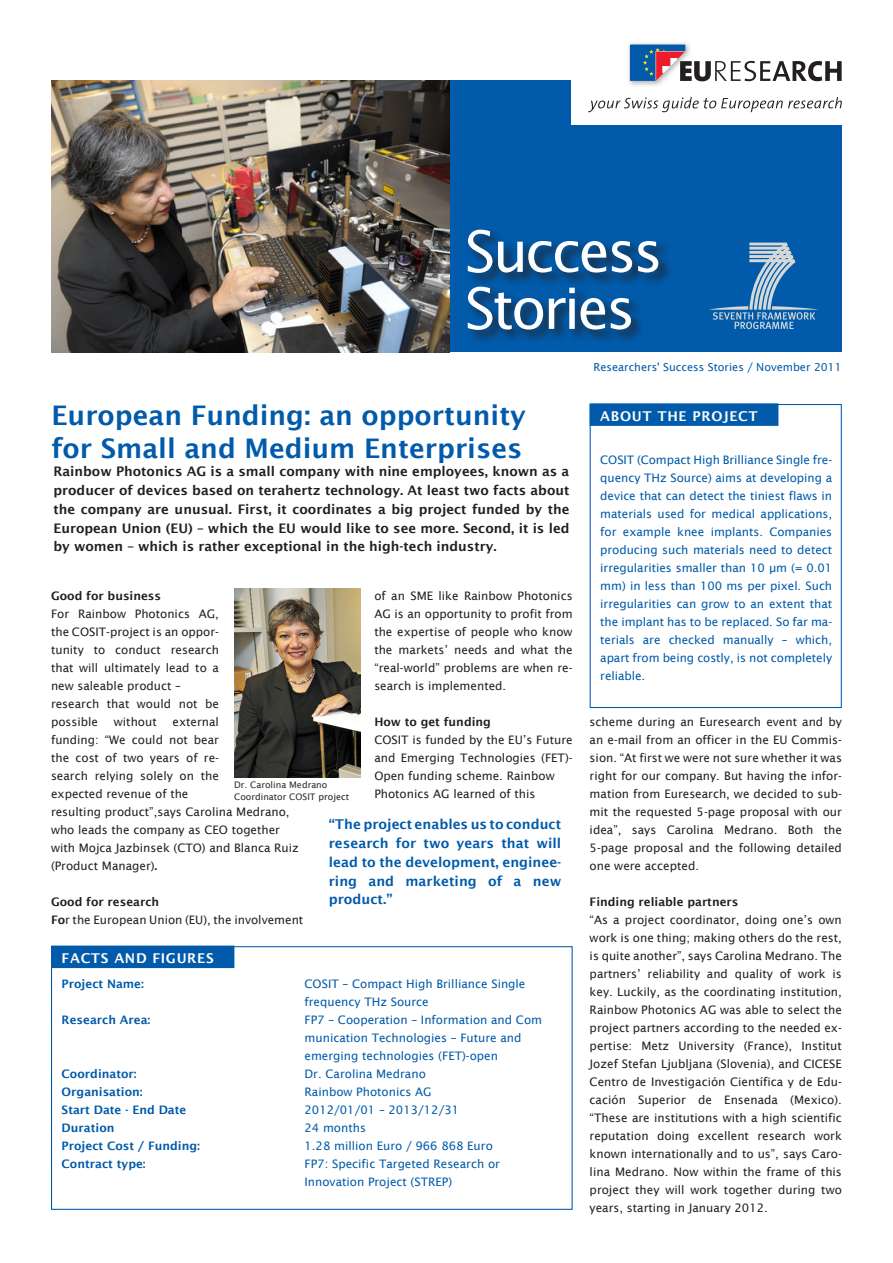
<style>
.page{position:relative;width:893px;height:1263px;background:#fff}
.page>*{position:absolute;margin:0;border:0;box-sizing:border-box;transform-origin:0 0}
._02_Titel_Demibold-2{font:600 27px/33px "Lucida Sans";color:#015aaa}
._06_Spitzmarke_Demib{font:600 13.5px/18.8px "Lucida Sans";color:#015aaa;text-align:justify}
._07_Kastentitel-blau{font:600 13.5px "Lucida Sans";letter-spacing:.05em;color:#fff}
._03_Lead_Bold-9_12_5{font:600 13.2px/18.8px "Lucida Sans";color:#231f20;text-align:justify}
._04_Fliesstext_Roman{font:11.7px/18px "Lucida Sans";color:#231f20;text-align:justify}
._08_Kastentext-blau{font:11.7px/18px "Lucida Sans";color:#015aaa}
._08_Kastentext-blau-2{font:600 11.7px "Lucida Sans";color:#015aaa}
._04_Fliesstext_Roman-2{font:600 11.7px "Lucida Sans";color:#231f20}
._01_Ausgabe_Roman-7{font:10.95px "Lucida Sans";color:#015aaa}
._14_Marke{font:9px/12px "Lucida Sans";color:#2c2a2b}
.s1{font-weight:600}
.s2{color:#231f20}
</style>
<div class="page">
<div style="left:446px;top:81px;width:396px;height:271px;background:#015aaa"></div>
<svg style="left:51px;top:946px;width:522px;height:264px"></svg>
<div style="left:51px;top:945px;width:183px;height:23px;background:#015aaa"></div>
<svg style="left:589px;top:403px;width:253px;height:305px"></svg>
<div style="left:571px;top:38px;width:288px;height:87px;background:#fff"></div>
<svg style="left:588px;top:97px;width:254px;height:15px"></svg>
<img style="left:628px;top:43px;width:60px;height:43px">
<svg style="left:630px;top:45px;width:212px;height:36px"></svg>
<svg style="left:709px;top:243px;width:109px;height:86px"></svg>
<div style="left:466px;top:285px;width:179px;height:59px;background:#231f20;opacity:.8"></div>
<svg style="left:468px;top:287px;width:163px;height:43px"></svg>
<div style="left:466px;top:228px;width:206px;height:59px;background:#231f20;opacity:.8"></div>
<svg style="left:468px;top:230px;width:190px;height:43px"></svg>
<div style="left:590px;top:403px;width:188px;height:23px;background:#015aaa"></div>
<img style="left:235px;top:588px;width:126px;height:189px">
<img style="left:51px;top:81px;width:398px;height:271px">
<p class="_02_Titel_Demibold-2" style="left:51px;top:398px;width:476px">European Funding: an opportunity for Small and Medium Enterprises</p>
<p class="_03_Lead_Bold-9_12_5" style="left:53px;top:462px;width:518px">Rainbow Photonics AG is a small company with nine employees, known as a producer of devices based on terahertz technology. At least two facts about the company are unusual. First, it coordinates a big project funded by the European Union (EU) – which the EU would like to see more. Second, it is led by women – which is rather exceptional in the high-tech industry.</p>
<p class="_04_Fliesstext_Roman-2" style="left:51px;top:589px;width:112px">Good for business</p>
<p class="_04_Fliesstext_Roman" style="left:51px;top:604px;width:169px">For Rainbow Photonics AG, the COSIT-project is an oppor&shy;tunity to conduct research that will ultimately lead to a new saleable product –</p>
<p class="_04_Fliesstext_Roman" style="left:51px;top:694px;width:169px">research that would not be possible</p>
<p class="_04_Fliesstext_Roman" style="left:374px;top:586px;width:200px">of an SME like Rainbow Photonics AG is an opportunity to profit from the expertise of people who know the markets’ needs and what the “real-world” problems are when re&shy;search is implemented.</p>
<p class="_04_Fliesstext_Roman-2" style="left:374px;top:715px;width:118px">How to get funding</p>
<p class="_04_Fliesstext_Roman" style="left:374px;top:730px;width:200px">COSIT is funded by the EU’s Future and Emerging Technologies (FET)- Open funding scheme. Rainbow</p>
<p class="_04_Fliesstext_Roman" style="left:374px;top:784px;width:163px">Photonics AG learned of this</p>
<p class="_04_Fliesstext_Roman" style="left:51px;top:712px;width:170px;text-indent:122px">external funding: “We could not bear the cost of two years of re&shy;search relying solely on the expected revenue of the</p>
<p class="_04_Fliesstext_Roman" style="left:51px;top:802px;width:240px">resulting product”,says Carolina Medrano,</p>
<p class="_04_Fliesstext_Roman" style="left:51px;top:820px;width:249px;text-align:left">who leads the company as CEO together with Mojca Jazbinsek (CTO) and Blanca Ruiz (Product Manager)<span class="s1">.</span></p>
<p class="_04_Fliesstext_Roman-2" style="left:51px;top:895px;width:110px">Good for research</p>
<p class="_04_Fliesstext_Roman" style="left:51px;top:910px;width:254px"><span class="s1">Fo</span>r the European Union (EU), the involvement</p>
<p class="_04_Fliesstext_Roman" style="left:114px;top:712px;width:44px">without</p>
<p class="_14_Marke" style="left:234px;top:778px;width:117px">Dr. Carolina Medrano<br>Coordinator COSIT <span class="s2">project</span></p>
<p class="_06_Spitzmarke_Demib" style="left:329px;top:815px;width:234px">“The project enables us to conduct research for two years that will lead to the development, enginee&shy;ring and marketing of a new product.”</p>
<p class="_07_Kastentitel-blau" style="left:62px;top:951px;width:154px">FACTS AND FIGURES</p>
<p class="_08_Kastentext-blau-2" style="left:62px;top:977px;width:84px">Project Name:</p>
<p class="_08_Kastentext-blau" style="left:305px;top:975px;width:222px">COSIT – Compact High Brilliance Single frequency THz Source</p>
<p class="_08_Kastentext-blau-2" style="left:62px;top:1013px;width:90px">Research Area:</p>
<p class="_08_Kastentext-blau" style="left:305px;top:1011px;width:239px">FP7 – Cooperation – Information and Com munication Technologies – Future and emerging technologies (FET)-open</p>
<p class="_08_Kastentext-blau-2" style="left:62px;top:1067px;width:77px">Coordinator:</p>
<p class="_08_Kastentext-blau" style="left:305px;top:1065px;width:123px">Dr. Carolina Medrano</p>
<p class="_08_Kastentext-blau-2" style="left:62px;top:1085px;width:83px">Organisation:</p>
<p class="_08_Kastentext-blau" style="left:305px;top:1083px;width:129px">Rainbow Photonics AG</p>
<p class="_08_Kastentext-blau-2" style="left:62px;top:1103px;width:126px">Start Date - End Date</p>
<p class="_08_Kastentext-blau" style="left:305px;top:1101px;width:156px">2012/01/01 – 2013/12/31</p>
<p class="_08_Kastentext-blau-2" style="left:62px;top:1121px;width:54px">Duration</p>
<p class="_08_Kastentext-blau" style="left:305px;top:1119px;width:63px">24 months</p>
<p class="_08_Kastentext-blau-2" style="left:62px;top:1139px;width:140px">Project Cost / Funding:</p>
<p class="_08_Kastentext-blau" style="left:305px;top:1137px;width:190px">1.28 million Euro / 966 868 Euro</p>
<p class="_08_Kastentext-blau-2" style="left:62px;top:1157px;width:86px">Contract type:</p>
<p class="_08_Kastentext-blau" style="left:305px;top:1155px;width:197px">FP7: Specific Targeted Research or<br>Innovation Project (STREP)</p>
<p class="_01_Ausgabe_Roman-7" style="left:593px;top:361px;width:250px">Researchers' Success Stories / November 2011</p>
<p class="_07_Kastentitel-blau" style="left:600px;top:409px;width:159px">ABOUT THE PROJECT</p>
<p class="_08_Kastentext-blau" style="left:600px;top:451px;width:233px;text-align:justify">COSIT (Compact High Brilliance Single fre&shy;quency THz Source) aims at developing a device that can detect the tiniest flaws in materials used for medical applications, for example knee implants. Companies producing such materials need to detect irregularities smaller than 10 µm (= 0.01 mm) in less than 100 ms per pixel. Such irregularities can grow to an extent that the implant has to be replaced. So far ma&shy;terials are checked manually – which, apart from being costly, is not completely reliable.</p>
<p class="_04_Fliesstext_Roman" style="left:590px;top:712px;width:254px">scheme during an Euresearch event and by an e-mail from an officer in the EU Commis&shy;sion. “At first we were not sure whether it was right for our company. But having the infor&shy;mation from Euresearch, we decided to sub&shy;mit the requested 5-page proposal with our idea”, says Carolina Medrano. Both the 5-page proposal and the following detailed one were accepted.</p>
<p class="_04_Fliesstext_Roman-2" style="left:590px;top:895px;width:150px">Finding reliable partners</p>
<p class="_04_Fliesstext_Roman" style="left:590px;top:910px;width:254px">“As a project coordinator, doing one’s own work is one thing; making others do the rest, is quite another”, says Carolina Medrano. The partners’ reliability and quality of work is key. Luckily, as the coordinating institution, Rainbow Photonics AG was able to select the project partners according to the needed ex&shy;pertise: Metz University (France), Institut Jozef Stefan Ljubljana (Slovenia), and CICESE Centro de Investigación Científica y de Edu&shy;cación Superior de Ensenada (Mexico). “These are institutions with a high scientific reputation doing excellent research work known internationally and to us”, says Caro&shy;lina Medrano. Now within the frame of this project they will work together during two years, starting in January 2012.</p>
</div>
